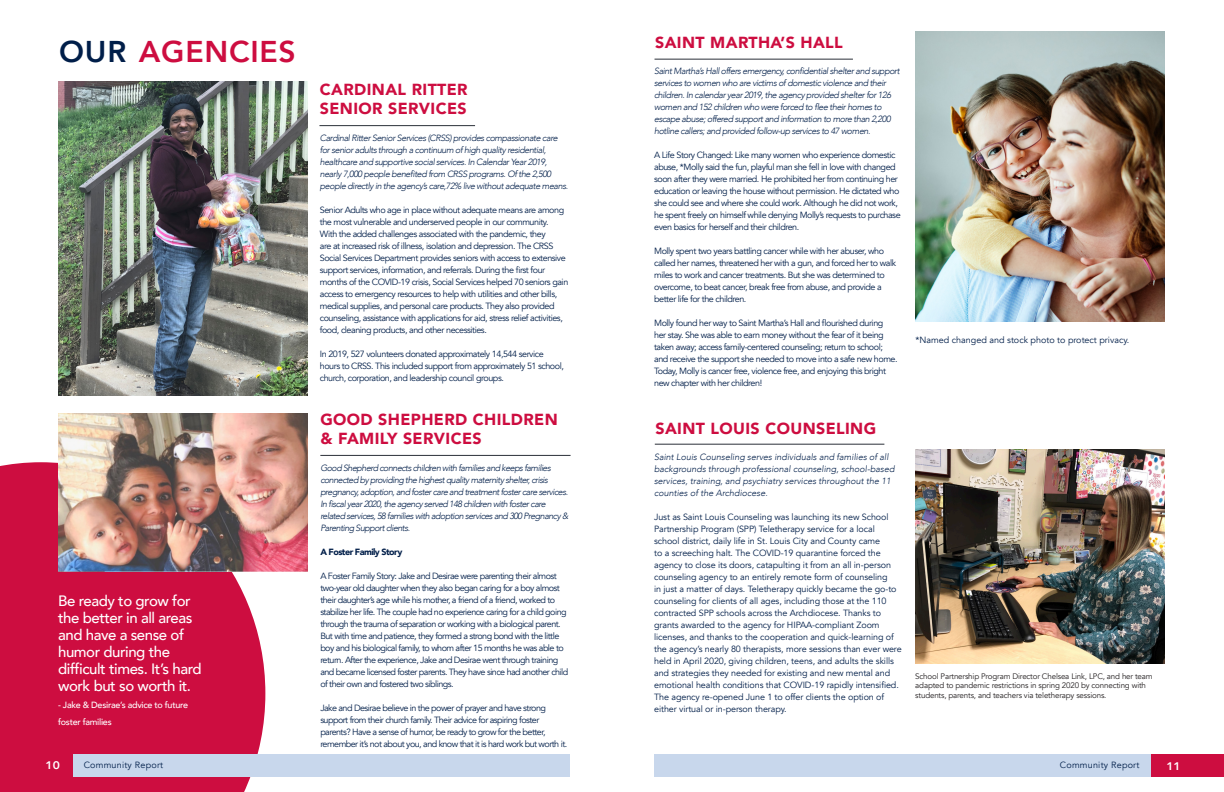
<style>
.page{position:relative;width:1224px;height:792px;background:#fff}
.page>*{position:absolute;margin:0;border:0;box-sizing:border-box;transform-origin:0 0}
.t1{font:800 30px "Avenir";letter-spacing:.025em;color:#cd0d40}
.t2{font:900 16px/19.2px "Avenir";letter-spacing:.025em;color:#cd0d40}
.t3{font:500 15px/17px "Avenir";letter-spacing:-.03em;color:#fff}
.t4{font:800 11px "Avenir";color:#fff;scale:1.1 1}
.t5{font:9px/12px "Avenir";letter-spacing:-.05em;color:#001e49}
.t6{font:italic 300 9px/12px "Avenir";letter-spacing:-.05em;color:#001e49}
.t7{font:9px/12px "Avenir";letter-spacing:-.01em;color:#001e49}
.t8{font:italic 300 9px/12px "Avenir";color:#001e49}
.t9{font:500 9px/17px "Avenir";letter-spacing:-.03em;color:#fff}
.t10{font:9px "Avenir";color:#001e49}
.t11{font:9px "Avenir";letter-spacing:.025em;color:#001e49}
.t12{font:900 9px "Avenir";letter-spacing:-.06em;color:#001e49}
.t13{font:8px/9.6px "Avenir";letter-spacing:-.02em;color:#231f20}
.s1{color:#001e49}
</style>
<div class="page">
<div style="left:0;top:462px;width:265px;height:330px;background:#cd0d40"></div>
<hr style="left:655px;top:59px;width:198px;height:1px;background:#2b3038">
<img style="left:916px;top:32px;width:249px;height:290px">
<hr style="left:655px;top:444px;width:229px;height:1px;background:#2b3038">
<img style="left:915px;top:450px;width:249px;height:214px">
<hr style="left:319px;top:125px;width:156px;height:1px;background:#2b3038">
<img style="left:58px;top:82px;width:249px;height:314px">
<img style="left:58px;top:414px;width:249px;height:158px">
<hr style="left:320px;top:455px;width:251px;height:1px;background:#2b3038">
<div style="left:0;top:754px;width:73px;height:23px;background:#cd0d40"></div>
<div style="left:73px;top:754px;width:496px;height:23px;background:#c8d7ec"></div>
<div style="left:1151px;top:754px;width:73px;height:23px;background:#cd0d40"></div>
<div style="left:655px;top:754px;width:496px;height:23px;background:#c8d7ec"></div>
<p class="t1" style="left:59px;top:28px;width:238px"><span class="s1">OUR</span> AGENCIES</p>
<p class="t3" style="left:58px;top:592px;width:145px">Be ready to grow for the better in all areas and have a sense of humor during the difficult times. It’s hard work but so worth it.</p>
<p class="t9" style="left:58px;top:696px;width:131px">- Jake &amp; Desirae’s advice to future foster families</p>
<p class="t2" style="left:320px;top:79px;width:149px">CARDINAL RITTER</p>
<p class="t2" style="left:320px;top:99px;width:148px">SENIOR SERVICES</p>
<p class="t6" style="left:320px;top:132px;width:250px">Cardinal Ritter Senior Services (CRSS) provides compassionate care for senior adults through a continuum of high quality residential, healthcare and supportive social services. In Calendar Year 2019, nearly 7,000 people benefited from CRSS programs. Of the 2,500 people directly in the agency’s care,72% live without adequate means.</p>
<p class="t5" style="left:320px;top:204px;width:250px">Senior Adults who age in place without adequate means are among the most vulnerable and underserved people in our community.<br>With the added challenges associated with the pandemic, they<br>are at increased risk of illness, isolation and depression. The CRSS Social Services Department provides seniors with access to extensive support services, information, and referrals. During the fi rst four months of the COVID-19 crisis, Social Services helped 70 seniors gain access to emergency resources to help with utilities and other bills, medical supplies, and personal care products. They also provided counseling, assistance with applications for aid, stress relief activities, food, cleaning products, and other necessities.</p>
<p class="t5" style="left:320px;top:348px;width:246px">In 2019, 527 volunteers donated approximately 14,544 service hours to CRSS. This included support from approximately 51 school, church, corporation, and leadership council groups.</p>
<p class="t2" style="left:320px;top:409px;width:239px">GOOD SHEPHERD CHILDREN &amp; FAMILY SERVICES</p>
<p class="t6" style="left:320px;top:462px;width:250px">Good Shepherd connects children with families and keeps families connected by providing the highest quality maternity shelter, crisis pregnancy, adoption, and foster care and treatment foster care services.<br>In fiscal year 2020, the agency served 148 children with foster care related services, 58 families with adoption services and 300 Pregnancy &amp; Parenting Support clients.</p>
<p class="t12" style="left:320px;top:544px;width:84px">A Foster Family Story</p>
<p class="t5" style="left:320px;top:570px;width:250px">A Foster Family Story: Jake and Desirae were parenting their almost two-year old daughter when they also began caring for a boy almost their daughter’s age while his mother, a friend of a friend, worked to stabilize her life. The couple had no experience caring for a child going through the trauma of separation or working with a biological parent.<br>But with time and patience, they formed a strong bond with the little boy and his biological family, to whom after 15 months he was able to return. After the experience, Jake and Desirae went through training and became licensed foster parents. They have since had another child of their own and fostered two siblings.</p>
<p class="t5" style="left:320px;top:702px;width:248px">Jake and Desirae believe in the power of prayer and have strong support from their church family. Their advice for aspiring foster parents? Have a sense of humor, be ready to grow for the better, remember it’s not about you, and know that it is hard work but worth it.</p>
<p class="t2" style="left:655px;top:32px;width:189px">SAINT MARTHA’S HALL</p>
<p class="t6" style="left:654px;top:65px;width:247px">Saint Martha’s Hall offers emergency, confidential shelter and support services to women who are victims of domestic violence and their children. In calendar year 2019, the agency provided shelter for 126 women and 152 children who were forced to flee their homes to escape abuse; offered support and information to more than 2,200 hotline callers; and provided follow-up services to 47 women.</p>
<p class="t5" style="left:654px;top:149px;width:248px">A Life Story Changed: Like many women who experience domestic abuse, *Molly said the fun, playful man she fell in love with changed soon after they were married. He prohibited her from continuing her education or leaving the house without permission. He dictated who she could see and where she could work. Although he did not work, he spent freely on himself while denying Molly’s requests to purchase even basics for herself and their children.</p>
<p class="t5" style="left:654px;top:245px;width:243px">Molly spent two years battling cancer while with her abuser, who called her names, threatened her with a gun, and forced her to walk miles to work and cancer treatments. But she was determined to overcome, to beat cancer, break free from abuse, and provide a better life for the children.</p>
<p class="t5" style="left:654px;top:317px;width:245px">Molly found her way to Saint Martha’s Hall and flourished during her stay. She was able to earn money without the fear of it being taken away; access family-centered counseling; return to school; and receive the support she needed to move into a safe new home.<br>Today, Molly is cancer free, violence free, and enjoying this bright new chapter with her children!</p>
<p class="t2" style="left:655px;top:418px;width:222px">SAINT LOUIS COUNSELING</p>
<p class="t8" style="left:654px;top:451px;width:242px">Saint Louis Counseling serves individuals and families of all backgrounds through professional counseling, school-based services, training, and psychiatry services throughout the 11 counties of the Archdiocese.</p>
<p class="t7" style="left:654px;top:511px;width:249px">Just as Saint Louis Counseling was launching its new School Partnership Program (SPP) Teletherapy service for a local school district, daily life in St. Louis City and County came<br>to a screeching halt. The COVID-19 quarantine forced the agency to close its doors, catapulting it from an all in-person counseling agency to an entirely remote form of counseling<br>in just a matter of days. Teletherapy quickly became the go-to counseling for clients of all ages, including those at the 110 contracted SPP schools across the Archdiocese. Thanks to grants awarded to the agency for HIPAA-compliant Zoom licenses, and thanks to the cooperation and quick-learning of the agency’s nearly 80 therapists, more sessions than ever were held in April 2020, giving children, teens, and adults the skills and strategies they needed for existing and new mental and emotional health conditions that COVID-19 rapidly intensified.<br>The agency re-opened June 1 to offer clients the option of either virtual or in-person therapy.</p>
<p class="t10" style="left:916px;top:334px;width:215px">*Named changed and stock photo to protect privacy.</p>
<p class="t13" style="left:915px;top:671px;width:239px">School Partnership Program Director Chelsea Link, LPC, and her team adapted to pandemic restrictions in spring 2020 by connecting with students, parents, and teachers via teletherapy sessions.</p>
<p class="t4" style="left:46px;top:757px;width:15px">10</p>
<p class="t11" style="left:84px;top:760px;width:81px">Community Report</p>
<p class="t11" style="left:1060px;top:760px;width:81px">Community Report</p>
<p class="t4" style="left:1166px;top:757px;width:15px">11</p>
</div>
